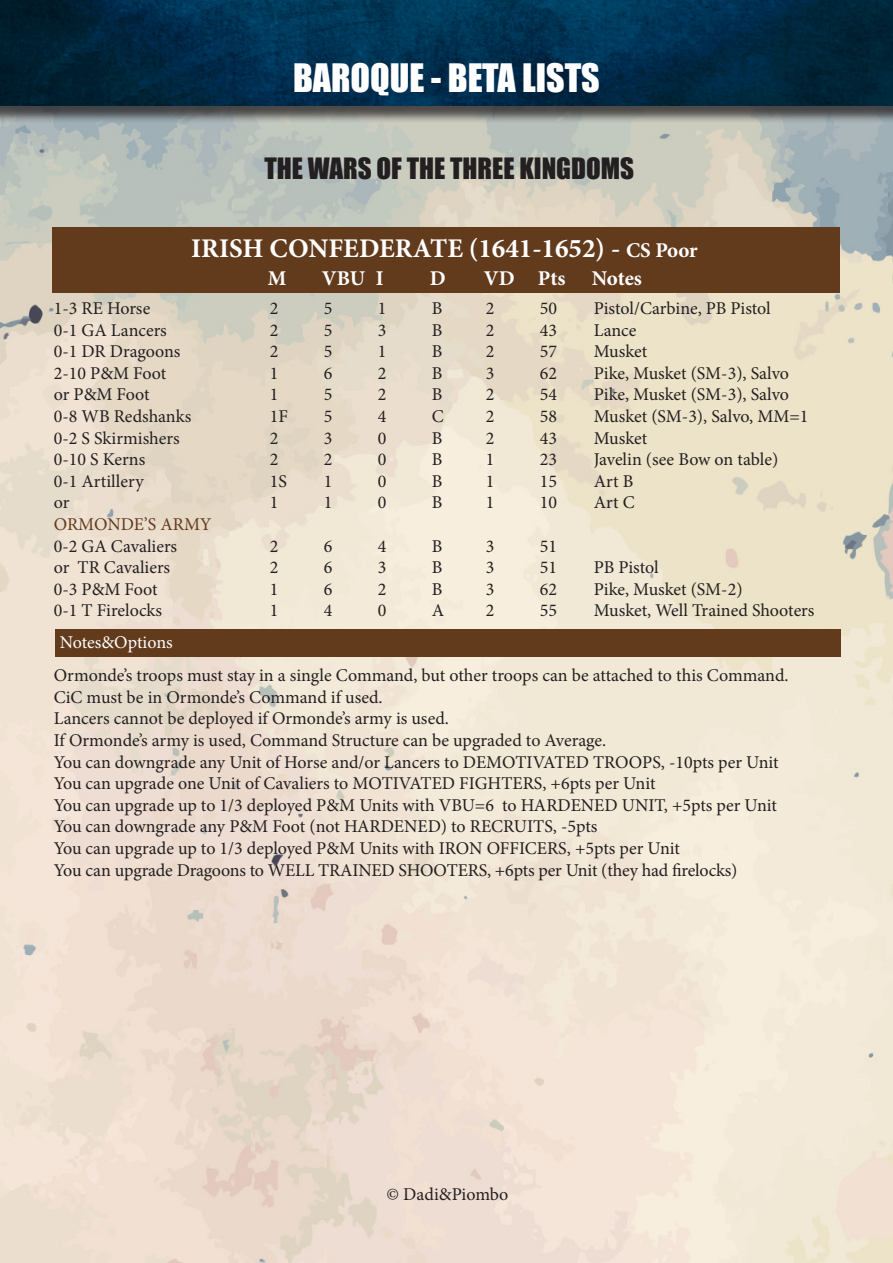
<style>
.page{position:relative;width:893px;height:1263px;background:#fff}
.page>*{position:absolute;margin:0;border:0;box-sizing:border-box;transform-origin:0 0}
.t1{font:36px "Impact";color:#fff}
.t2{font:700 27px "Minion Pro";color:#fff}
.t3{font:27px "Impact";color:#231f20}
.t4{font:700 21px "Minion Pro";color:#fff}
.t5{font:18px/21.6px "Minion Pro";letter-spacing:-.005em;color:#231f20}
.t6{font:18px "Minion Pro";color:#623b1d}
.t7{font:18px "Minion Pro";letter-spacing:-.005em;color:#fff}
.s1{font-size:21px}
</style>
<div class="page">
<img style="left:0;top:124px;width:893px;height:1139px">
<div style="left:0;top:0;width:893px;height:124px;background:#231f20;opacity:.75"></div>
<img style="left:0;top:0;width:893px;height:106px">
<div style="left:53px;top:227px;width:787px;height:66px;background:#623b1d"></div>
<div style="left:55px;top:629px;width:786px;height:28px;background:#623b1d"></div>
<p class="t1" style="left:293px;top:50px;width:308px">BAROQUE - BETA LISTS</p>
<p class="t3" style="left:264px;top:147px;width:371px">THE WARS OF THE THREE KINGDOMS</p>
<p class="t2" style="left:191px;top:229px;width:508px">IRISH CONFEDERATE (1641-1652) - <span class="s1">CS Poor</span></p>
<p class="t4" style="left:268px;top:264px;width:20px">M</p>
<p class="t4" style="left:322px;top:264px;width:63px">VBU I</p>
<p class="t4" style="left:430px;top:264px;width:17px">D</p>
<p class="t4" style="left:484px;top:264px;width:83px">VD Pts</p>
<p class="t4" style="left:592px;top:264px;width:52px">Notes</p>
<p class="t5" style="left:54px;top:297px;width:98px">1-3 RE Horse</p>
<p class="t5" style="left:270px;top:297px;width:10px">2</p>
<p class="t5" style="left:324px;top:297px;width:10px">5</p>
<p class="t5" style="left:378px;top:297px;width:10px">1</p>
<p class="t5" style="left:432px;top:297px;width:12px">B</p>
<p class="t5" style="left:486px;top:297px;width:10px">2</p>
<p class="t5" style="left:540px;top:297px;width:19px">50</p>
<p class="t5" style="left:594px;top:297px;width:178px">Pistol/Carbine, PB Pistol</p>
<p class="t5" style="left:54px;top:319px;width:115px">0-1 GA Lancers</p>
<p class="t5" style="left:270px;top:319px;width:10px">2</p>
<p class="t5" style="left:324px;top:319px;width:10px">5</p>
<p class="t5" style="left:378px;top:319px;width:10px">3</p>
<p class="t5" style="left:432px;top:319px;width:12px">B</p>
<p class="t5" style="left:486px;top:319px;width:10px">2</p>
<p class="t5" style="left:540px;top:319px;width:19px">43</p>
<p class="t5" style="left:594px;top:319px;width:44px">Lance</p>
<p class="t5" style="left:54px;top:341px;width:128px">0-1 DR Dragoons</p>
<p class="t5" style="left:270px;top:341px;width:10px">2</p>
<p class="t5" style="left:324px;top:341px;width:10px">5</p>
<p class="t5" style="left:378px;top:341px;width:10px">1</p>
<p class="t5" style="left:432px;top:341px;width:12px">B</p>
<p class="t5" style="left:486px;top:341px;width:10px">2</p>
<p class="t5" style="left:540px;top:341px;width:19px">57</p>
<p class="t5" style="left:594px;top:341px;width:55px">Musket</p>
<p class="t5" style="left:54px;top:362px;width:114px">2-10 P&amp;M Foot</p>
<p class="t5" style="left:270px;top:362px;width:10px">1</p>
<p class="t5" style="left:324px;top:362px;width:10px">6</p>
<p class="t5" style="left:378px;top:362px;width:10px">2</p>
<p class="t5" style="left:432px;top:362px;width:12px">B</p>
<p class="t5" style="left:486px;top:362px;width:10px">3</p>
<p class="t5" style="left:540px;top:362px;width:19px">62</p>
<p class="t5" style="left:594px;top:362px;width:197px">Pike, Musket (SM-3), Salvo</p>
<p class="t5" style="left:54px;top:384px;width:97px">or P&amp;M Foot</p>
<p class="t5" style="left:270px;top:384px;width:10px">1</p>
<p class="t5" style="left:324px;top:384px;width:10px">5</p>
<p class="t5" style="left:378px;top:384px;width:10px">2</p>
<p class="t5" style="left:432px;top:384px;width:12px">B</p>
<p class="t5" style="left:486px;top:384px;width:10px">2</p>
<p class="t5" style="left:540px;top:384px;width:19px">54</p>
<p class="t5" style="left:594px;top:384px;width:197px">Pike, Musket (SM-3), Salvo</p>
<p class="t5" style="left:54px;top:405px;width:139px">0-8 WB Redshanks</p>
<p class="t5" style="left:270px;top:405px;width:20px">1F</p>
<p class="t5" style="left:324px;top:405px;width:10px">5</p>
<p class="t5" style="left:378px;top:405px;width:10px">4</p>
<p class="t5" style="left:432px;top:405px;width:13px">C</p>
<p class="t5" style="left:486px;top:405px;width:10px">2</p>
<p class="t5" style="left:540px;top:405px;width:19px">58</p>
<p class="t5" style="left:594px;top:405px;width:216px">Musket (SM-3), Salvo, MM=1</p>
<p class="t5" style="left:54px;top:427px;width:127px">0-2 S Skirmishers</p>
<p class="t5" style="left:270px;top:427px;width:10px">2</p>
<p class="t5" style="left:324px;top:427px;width:10px">3</p>
<p class="t5" style="left:378px;top:427px;width:10px">0</p>
<p class="t5" style="left:432px;top:427px;width:12px">B</p>
<p class="t5" style="left:486px;top:427px;width:10px">2</p>
<p class="t5" style="left:540px;top:427px;width:19px">43</p>
<p class="t5" style="left:594px;top:427px;width:55px">Musket</p>
<p class="t5" style="left:54px;top:449px;width:93px">0-10 S Kerns</p>
<p class="t5" style="left:270px;top:449px;width:10px">2</p>
<p class="t5" style="left:324px;top:449px;width:10px">2</p>
<p class="t5" style="left:378px;top:449px;width:10px">0</p>
<p class="t5" style="left:432px;top:449px;width:12px">B</p>
<p class="t5" style="left:486px;top:449px;width:10px">1</p>
<p class="t5" style="left:540px;top:449px;width:19px">23</p>
<p class="t5" style="left:594px;top:449px;width:186px">Javelin (see Bow on table)</p>
<p class="t5" style="left:54px;top:470px;width:91px">0-1 Artillery</p>
<p class="t5" style="left:270px;top:470px;width:19px">1S</p>
<p class="t5" style="left:324px;top:470px;width:10px">1</p>
<p class="t5" style="left:378px;top:470px;width:10px">0</p>
<p class="t5" style="left:432px;top:470px;width:12px">B</p>
<p class="t5" style="left:486px;top:470px;width:10px">1</p>
<p class="t5" style="left:540px;top:470px;width:19px">15</p>
<p class="t5" style="left:594px;top:470px;width:41px">Art B</p>
<p class="t5" style="left:54px;top:492px;width:17px">or</p>
<p class="t5" style="left:270px;top:492px;width:10px">1</p>
<p class="t5" style="left:324px;top:492px;width:10px">1</p>
<p class="t5" style="left:378px;top:492px;width:10px">0</p>
<p class="t5" style="left:432px;top:492px;width:12px">B</p>
<p class="t5" style="left:486px;top:492px;width:10px">1</p>
<p class="t5" style="left:540px;top:492px;width:19px">10</p>
<p class="t5" style="left:594px;top:492px;width:42px">Art C</p>
<p class="t6" style="left:54px;top:512px;width:159px">ORMONDE’S ARMY</p>
<p class="t5" style="left:54px;top:535px;width:125px">0-2 GA Cavaliers</p>
<p class="t5" style="left:270px;top:535px;width:10px">2</p>
<p class="t5" style="left:324px;top:535px;width:10px">6</p>
<p class="t5" style="left:378px;top:535px;width:10px">4</p>
<p class="t5" style="left:432px;top:535px;width:12px">B</p>
<p class="t5" style="left:486px;top:535px;width:10px">3</p>
<p class="t5" style="left:540px;top:535px;width:19px">51</p>
<p class="t5" style="left:54px;top:557px;width:118px">or TR Cavaliers</p>
<p class="t5" style="left:270px;top:557px;width:10px">2</p>
<p class="t5" style="left:324px;top:557px;width:10px">6</p>
<p class="t5" style="left:378px;top:557px;width:10px">3</p>
<p class="t5" style="left:432px;top:557px;width:12px">B</p>
<p class="t5" style="left:486px;top:557px;width:10px">3</p>
<p class="t5" style="left:540px;top:557px;width:19px">51</p>
<p class="t5" style="left:594px;top:557px;width:66px">PB Pistol</p>
<p class="t5" style="left:54px;top:578px;width:105px">0-3 P&amp;M Foot</p>
<p class="t5" style="left:270px;top:578px;width:10px">1</p>
<p class="t5" style="left:324px;top:578px;width:10px">6</p>
<p class="t5" style="left:378px;top:578px;width:10px">2</p>
<p class="t5" style="left:432px;top:578px;width:12px">B</p>
<p class="t5" style="left:486px;top:578px;width:10px">3</p>
<p class="t5" style="left:540px;top:578px;width:19px">62</p>
<p class="t5" style="left:594px;top:578px;width:150px">Pike, Musket (SM-2)</p>
<p class="t5" style="left:54px;top:600px;width:110px">0-1 T Firelocks</p>
<p class="t5" style="left:270px;top:600px;width:10px">1</p>
<p class="t5" style="left:324px;top:600px;width:10px">4</p>
<p class="t5" style="left:378px;top:600px;width:10px">0</p>
<p class="t5" style="left:432px;top:600px;width:14px">A</p>
<p class="t5" style="left:486px;top:600px;width:10px">2</p>
<p class="t5" style="left:540px;top:600px;width:19px">55</p>
<p class="t5" style="left:594px;top:600px;width:222px">Musket, Well Trained Shooters</p>
<p class="t7" style="left:60px;top:630px;width:114px">Notes&amp;Options</p>
<p class="t5" style="left:54px;top:665px;width:736px">Ormonde’s troops must stay in a single Command, but other troops can be attached to this Command.</p>
<p class="t5" style="left:54px;top:686px;width:330px">CiC must be in Ormonde’s Command if used.</p>
<p class="t5" style="left:54px;top:708px;width:397px">Lancers cannot be deployed if Ormonde’s army is used.</p>
<p class="t5" style="left:54px;top:729px;width:554px">If Ormonde’s army is used, Command Structure can be upgraded to Average.</p>
<p class="t5" style="left:54px;top:751px;width:726px">You can downgrade any Unit of Horse and/or Lancers to DEMOTIVATED TROOPS, -10pts per Unit</p>
<p class="t5" style="left:54px;top:773px;width:603px">You can upgrade one Unit of Cavaliers to MOTIVATED FIGHTERS, +6pts per Unit</p>
<p class="t5" style="left:54px;top:794px;width:725px">You can upgrade up to 1/3 deployed P&amp;M Units with VBU=6 to HARDENED UNIT, +5pts per Unit</p>
<p class="t5" style="left:54px;top:816px;width:628px">You can downgrade any P&amp;M Foot (not HARDENED) to RECRUITS, -5pts<br>You can upgrade up to 1/3 deployed P&amp;M Units with IRON OFFICERS, +5pts per Unit</p>
<p class="t5" style="left:54px;top:859px;width:685px">You can upgrade Dragoons to WELL TRAINED SHOOTERS, +6pts per Unit (they had firelocks)</p>
<p class="t5" style="left:387px;top:1183px;width:123px">© Dadi&amp;Piombo</p>
</div>
